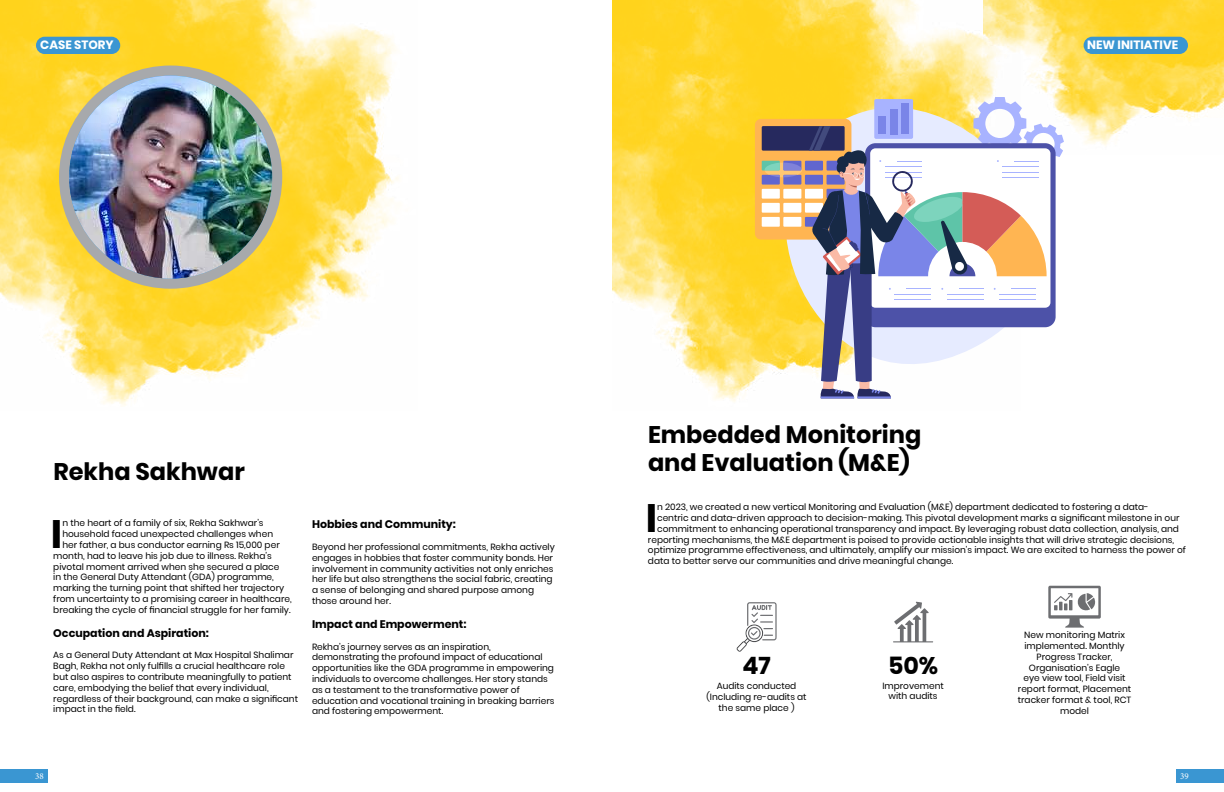
<style>
.page{position:relative;width:1224px;height:792px;background:#fff}
.page>*{position:absolute;margin:0;border:0;box-sizing:border-box;transform-origin:0 0}
.t1{font:700 39.6px "Poppins";color:#000}
.t2{font:700 24px/28.8px "Poppins";color:#000}
.t3{font:700 12px "Poppins";color:#fff}
.t4{font:700 11px "Poppins";color:#000}
.t5{font:9px/10.8px "Poppins";color:#000}
.t6{font:9px "Minion Pro";color:#fff}
</style>
<div class="page">
<div style="left:1176px;top:770px;width:48px;height:13px;background:#3a96d2"></div>
<div style="left:0;top:770px;width:47px;height:13px;background:#3a96d2"></div>
<img style="left:0;top:0;width:399px;height:406px">
<div style="left:59px;top:66px;width:223px;height:223px;background:#a7a9ac;border-radius:50%"></div>
<img style="left:69px;top:76px;width:203px;height:203px;border-radius:102px">
<div style="left:36px;top:37px;width:84px;height:17px;background:#3a96d2;border-radius:9px"></div>
<img style="left:612px;top:0;width:372px;height:400px">
<img style="left:984px;top:0;width:240px;height:120px">
<div style="left:1084px;top:37px;width:104px;height:17px;background:#3a96d2;border-radius:9px"></div>
<svg style="left:736px;top:602px;width:41px;height:50px"></svg>
<svg style="left:893px;top:602px;width:40px;height:40px"></svg>
<svg style="left:1048px;top:586px;width:53px;height:42px"></svg>
<svg style="left:731px;top:27px;width:418px;height:375px"></svg>
<div style="left:755px;top:119px;width:96px;height:121px;background:#ffb552;border-radius:6px"></div>
<div style="left:762px;top:126px;width:83px;height:25px;background:#26295e"></div>
<div style="left:762px;top:161px;width:18px;height:10px;background:#5ec4a8"></div>
<div style="left:783px;top:161px;width:18px;height:10px;background:#6166cf"></div>
<div style="left:805px;top:161px;width:18px;height:10px;background:#6166cf"></div>
<div style="left:762px;top:175px;width:18px;height:10px;background:#6166cf"></div>
<div style="left:783px;top:175px;width:18px;height:10px;background:#6166cf"></div>
<div style="left:805px;top:175px;width:18px;height:10px;background:#6166cf"></div>
<div style="left:762px;top:189px;width:18px;height:10px;background:#fff"></div>
<div style="left:783px;top:189px;width:18px;height:10px;background:#fff"></div>
<div style="left:805px;top:189px;width:18px;height:10px;background:#fff"></div>
<div style="left:762px;top:203px;width:18px;height:10px;background:#fff"></div>
<div style="left:783px;top:203px;width:18px;height:10px;background:#fff"></div>
<div style="left:805px;top:203px;width:18px;height:10px;background:#fff"></div>
<div style="left:762px;top:217px;width:18px;height:10px;background:#fff"></div>
<div style="left:783px;top:217px;width:18px;height:10px;background:#fff"></div>
<div style="left:805px;top:217px;width:18px;height:10px;background:#6166cf"></div>
<svg style="left:765px;top:163px;width:37px;height:14px"></svg>
<svg style="left:809px;top:97px;width:255px;height:301px"></svg>
<h3 class="t3" style="left:40px;top:38px;width:75px">CASE STORY</h3>
<h3 class="t3" style="left:1087px;top:38px;width:93px">NEW INITIATIVE</h3>
<h2 class="t2" style="left:54px;top:458px;width:193px">Rekha Sakhwar</h2>
<h1 class="t1" style="left:51px;top:511px;width:13px">I</h1>
<p class="t5" style="left:62px;top:518px;width:203px">n the heart of a family of six, Rekha Sakhwar’s</p>
<p class="t5" style="left:62px;top:529px;width:212px">household faced unexpected challenges when</p>
<p class="t5" style="left:62px;top:539px;width:219px">her father, a bus conductor earning Rs 15,000 per</p>
<p class="t5" style="left:53px;top:550px;width:220px">month, had to leave his job due to illness. Rekha’s</p>
<p class="t5" style="left:53px;top:561px;width:228px">pivotal moment arrived when she secured a place</p>
<p class="t5" style="left:53px;top:572px;width:222px">in the General Duty Attendant (GDA) programme,</p>
<p class="t5" style="left:53px;top:583px;width:233px">marking the turning point that shifted her trajectory</p>
<p class="t5" style="left:53px;top:593px;width:240px">from uncertainty to a promising career in healthcare,</p>
<p class="t5" style="left:53px;top:604px;width:239px">breaking the cycle of financial struggle for her family.</p>
<p class="t4" style="left:53px;top:627px;width:157px">Occupation and Aspiration:</p>
<p class="t5" style="left:53px;top:650px;width:246px">As a General Duty Attendant at Max Hospital Shalimar Bagh, Rekha not only fulfills a crucial healthcare role but also aspires to contribute meaningfully to patient care, embodying the belief that every individual, regardless of their background, can make a significant impact in the field.</p>
<p class="t4" style="left:312px;top:518px;width:146px">Hobbies and Community:</p>
<p class="t5" style="left:312px;top:542px;width:244px">Beyond her professional commitments, Rekha actively engages in hobbies that foster community bonds. Her involvement in community activities not only enriches her life but also strengthens the social fabric, creating a sense of belonging and shared purpose among those around her.</p>
<p class="t4" style="left:312px;top:618px;width:156px">Impact and Empowerment:</p>
<p class="t5" style="left:312px;top:641px;width:244px">Rekha’s journey serves as an inspiration, demonstrating the profound impact of educational opportunities like the GDA programme in empowering individuals to overcome challenges. Her story stands as a testament to the transformative power of education and vocational training in breaking barriers and fostering empowerment.</p>
<h2 class="t2" style="left:648px;top:420px;width:275px">Embedded Monitoring and Evaluation (M&amp;E)</h2>
<h1 class="t1" style="left:646px;top:495px;width:13px">I</h1>
<p class="t5" style="left:657px;top:502px;width:493px">n 2023, we created a new vertical Monitoring and Evaluation (M&amp;E) department dedicated to fostering a data-</p>
<p class="t5" style="left:657px;top:513px;width:524px">centric and data-driven approach to decision-making. This pivotal development marks a significant milestone in our</p>
<p class="t5" style="left:657px;top:523px;width:523px">commitment to enhancing operational transparency and impact. By leveraging robust data collection, analysis, and</p>
<p class="t5" style="left:648px;top:534px;width:528px">reporting mechanisms, the M&amp;E department is poised to provide actionable insights that will drive strategic decisions,</p>
<p class="t5" style="left:648px;top:545px;width:539px">optimize programme effectiveness, and ultimately, amplify our mission’s impact. We are excited to harness the power of</p>
<p class="t5" style="left:648px;top:556px;width:307px">data to better serve our communities and drive meaningful change.</p>
<h2 class="t2" style="left:742px;top:651px;width:30px">47</h2>
<p class="t5" style="left:706px;top:681px;width:102px;text-align:center">Audits conducted (Including re-audits at the same place )</p>
<h2 class="t2" style="left:888px;top:651px;width:52px">50%</h2>
<p class="t5" style="left:882px;top:680px;width:63px;text-align:center">Improvement with audits</p>
<p class="t5" style="left:1018px;top:630px;width:115px;text-align:center">New monitoring Matrix implemented. Monthly<br>Progress Tracker,<br>Organisation’s Eagle<br>eye view tool, Field visit report format, Placement tracker format &amp; tool, RCT model</p>
<p class="t6" style="left:35px;top:770px;width:10px">38</p>
<p class="t6" style="left:1180px;top:770px;width:10px">39</p>
</div>
